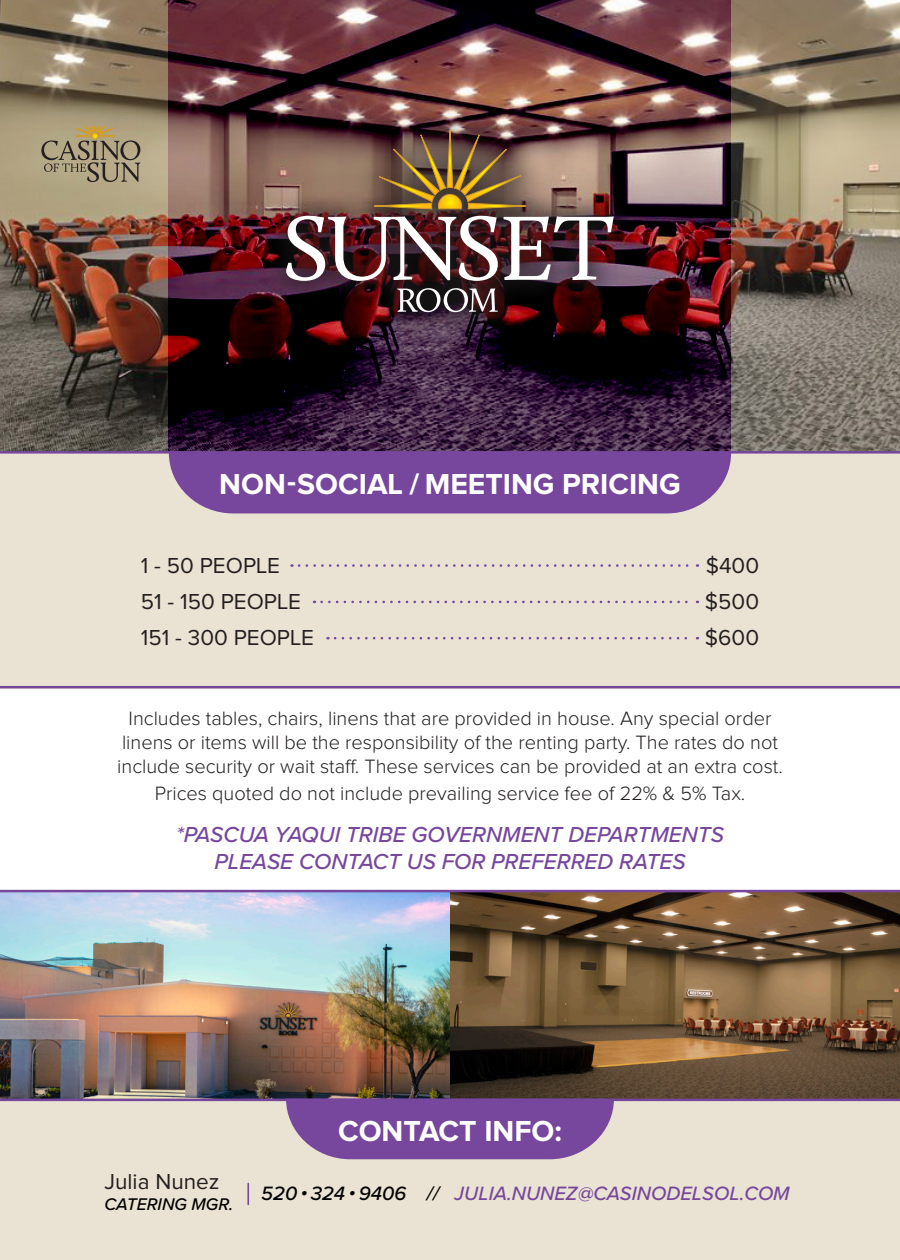
<style>
.page{position:relative;width:900px;height:1260px;background:#eae3d3}
.page>*{position:absolute;margin:0;border:0;box-sizing:border-box;transform-origin:0 0}
.t1{font:700 30px "Proxima Nova";color:#fff}
.t2{font:italic 500 22.5px "Proxima Nova";color:#76479c}
.t3{font:22.5px "Proxima Nova";color:#231f20}
.t4{font:300 20px/24px "Proxima Nova";color:#231f20;text-align:center}
.t5{font:italic 500 20px "Proxima Nova";color:#76479c}
.t6{font:italic 500 17.5px "Proxima Nova";color:#000}
.s1{color:#000}
</style>
<div class="page">
<img style="left:0;top:0;width:900px;height:451px">
<img style="left:169px;top:0;width:562px;height:451px">
<div style="left:263px;top:107px;width:374px;height:229px;background:#231f20;opacity:.75"></div>
<svg style="left:364px;top:128px;width:167px;height:81px;background:#75593a"></svg>
<img style="left:286px;top:216px;width:328px;height:65px">
<svg style="left:397px;top:288px;width:101px;height:24px;background:#655a5d"></svg>
<svg style="left:41px;top:127px;width:99px;height:55px;background:#9d9070"></svg>
<img style="left:0;top:892px;width:900px;height:207px">
<hr style="left:0;top:451px;width:900px;height:3px;background:#76479c">
<div style="left:169px;top:454px;width:562px;height:59px;background:#76479c"></div>
<svg style="left:286px;top:1101px;width:328px;height:58px;background:#8054a0"></svg>
<div style="left:0;top:690px;width:900px;height:201px;background:#fff"></div>
<svg style="left:299px;top:564px;width:399px;height:3px"></svg>
<svg style="left:322px;top:601px;width:376px;height:2px"></svg>
<svg style="left:335px;top:637px;width:363px;height:2px"></svg>
<hr style="left:247px;top:1183px;width:2px;height:22px;background:#76479c">
<hr style="left:0;top:686px;width:900px;height:2px;background:#76479c">
<hr style="left:0;top:890px;width:900px;height:2px;background:#76479c">
<hr style="left:0;top:1099px;width:900px;height:2px;background:#76479c">
<p class="t1" style="left:219px;top:470px;width:463px">NON-SOCIAL / MEETING PRICING</p>
<p class="t3" style="left:141px;top:555px;width:141px">1 - 50 PEOPLE</p>
<p class="t3" style="left:141px;top:591px;width:162px">51 - 150 PEOPLE</p>
<p class="t3" style="left:141px;top:627px;width:175px">151 - 300 PEOPLE</p>
<p class="t3" style="left:706px;top:555px;width:55px">$400</p>
<p class="t3" style="left:705px;top:591px;width:56px">$500</p>
<p class="t3" style="left:705px;top:627px;width:56px">$600</p>
<p class="t4" style="left:117px;top:707px;width:667px">Includes tables, chairs, linens that are provided in house. Any special order linens or items will be the responsibility of the renting party. The rates do not include security or wait staff. These services can be provided at an extra cost.</p>
<p class="t4" style="left:155px;top:782px;width:592px">Prices quoted do not include prevailing service fee of 22% &amp; 5% Tax.</p>
<p class="t2" style="left:176px;top:818px;width:549px">*PASCUA YAQUI TRIBE GOVERNMENT DEPARTMENTS</p>
<p class="t2" style="left:214px;top:845px;width:473px">PLEASE CONTACT US FOR PREFERRED RATES</p>
<p class="t3" style="left:105px;top:1171px;width:116px">Julia Nunez</p>
<p class="t6" style="left:105px;top:1191px;width:130px">CATERING MGR.</p>
<p class="t1" style="left:338px;top:1117px;width:225px">CONTACT INFO:</p>
<p class="t5" style="left:261px;top:1178px;width:530px"><span class="s1">520 • 324 • 9406 //</span> JULIA.NUNEZ@CASINODELSOL.COM</p>
</div>
